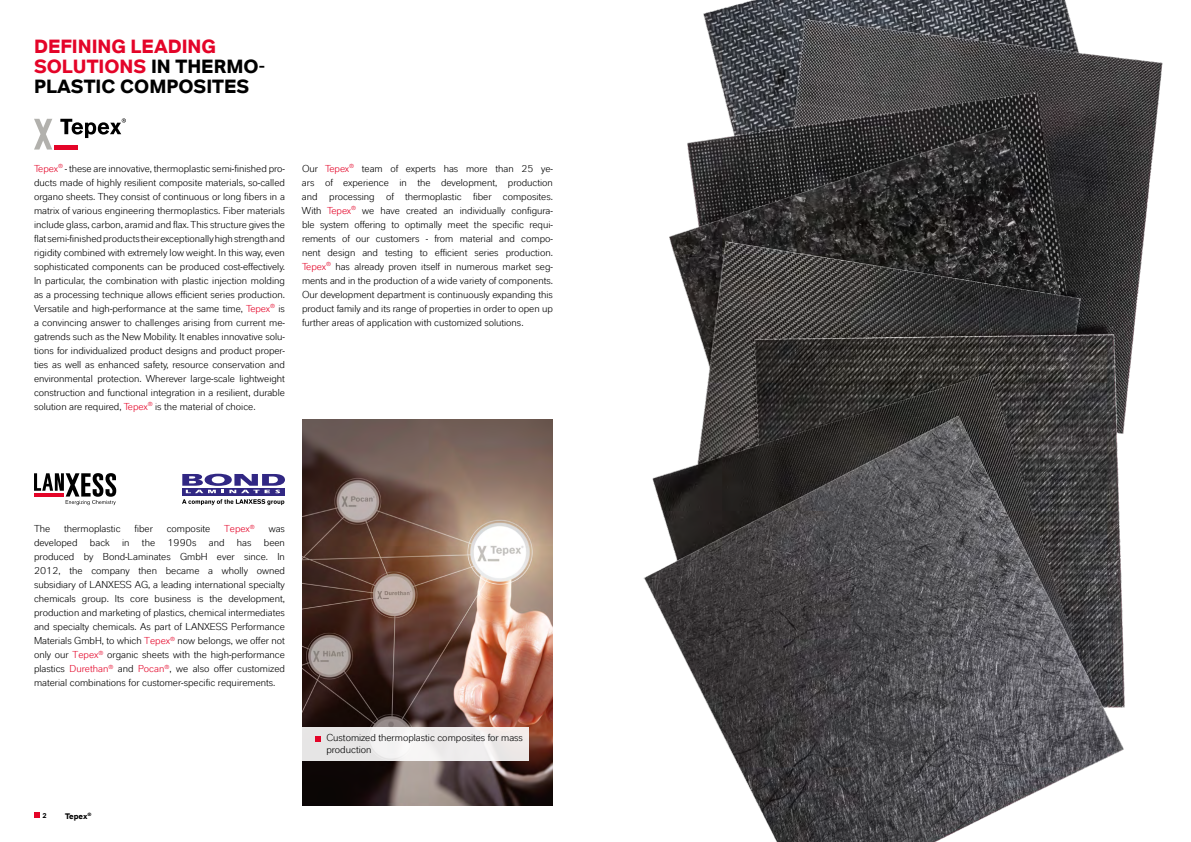
<style>
.page{position:relative;width:1191px;height:842px;background:#fff}
.page>*{position:absolute;margin:0;border:0;box-sizing:border-box;transform-origin:0 0}
.t1{font:700 19px/20px "Lanxess";color:#000}
.t2{font:10px/14px "Lanxess";color:#000;text-align:justify}
.t3{font:10px "Lanxess";color:#e40428}
.t4{font:700 8px "Lanxess";color:#000}
.t5{font:700 7px "Lanxess";color:#000}
.s1{color:#e40428}
</style>
<div class="page">
<img style="left:302px;top:420px;width:251px;height:385px">
<svg style="left:182px;top:499px;width:102px;height:6px"></svg>
<svg style="left:182px;top:493px;width:102px;height:2px"></svg>
<svg style="left:182px;top:474px;width:103px;height:19px"></svg>
<div style="left:302px;top:727px;width:227px;height:34px;background:#eeebea"></div>
<svg style="left:315px;top:736px;width:6px;height:5px"></svg>
<svg style="left:60px;top:118px;width:66px;height:20px"></svg>
<div style="left:55px;top:145px;width:23px;height:5px;background:#e40428"></div>
<svg style="left:34px;top:119px;width:18px;height:31px"></svg>
<svg style="left:34px;top:473px;width:82px;height:32px"></svg>
<svg style="left:34px;top:812px;width:6px;height:6px"></svg>
<img style="left:643px;top:0;width:520px;height:842px">
<h1 class="t1" style="left:34px;top:35px;width:232px"><span class="s1">DEFINING LEADING<br>SOLUTIONS</span> IN THERMO-<br>PLASTIC COMPOSITES</h1>
<p class="t2" style="left:34px;top:161px;width:252px"><span class="s1">Tepex</span><sup>®</sup> - these are innovative, thermoplastic semi-finished pro&shy;ducts made of highly resilient composite materials, so-called organo sheets. They consist of continuous or long fibers in a matrix of various engineering thermoplastics. Fiber materials include glass, carbon, aramid and flax. This structure gives the flat semi-finished products their exceptionally high strength and rigidity combined with extremely low weight. In this way, even sophisticated components can be produced cost-effectively.<br>In particular, the combination with plastic injection molding as a processing technique allows efficient series production.<br>Versatile and high-performance at the same time, <span class="s1">Tepex</span><sup>®</sup> is a convincing answer to challenges arising from current me&shy;gatrends such as the New Mobility. It enables innovative solu&shy;tions for individualized product designs and product proper&shy;ties as well as enhanced safety, resource conservation and environmental protection. Wherever large-scale lightweight construction and functional integration in a resilient, durable solution are required, <span class="s1">Tepex</span><sup>®</sup> is the material of choice.</p>
<p class="t2" style="left:302px;top:161px;width:252px">Our <span class="s1">Tepex</span><sup>®</sup> team of experts has more than 25 ye&shy;ars of experience in the development, production and processing of thermoplastic fiber composites.<br>With <span class="s1">Tepex</span><sup>®</sup> we have created an individually configura&shy;ble system offering to optimally meet the specific requi&shy;rements of our customers - from material and compo&shy;nent design and testing to efficient series production.<br><span class="s1">Tepex</span><sup>®</sup> has already proven itself in numerous market seg&shy;ments and in the production of a wide variety of components.<br>Our development department is continuously expanding this product family and its range of properties in order to open up further areas of application with customized solutions.</p>
<p class="t2" style="left:34px;top:521px;width:18px">The</p>
<p class="t2" style="left:64px;top:521px;width:58px">thermoplastic</p>
<p class="t2" style="left:134px;top:521px;width:20px">fiber</p>
<p class="t2" style="left:167px;top:521px;width:45px">composite</p>
<p class="t3" style="left:224px;top:523px;width:32px">Tepex<sup>®</sup></p>
<p class="t2" style="left:34px;top:521px;width:252px;text-indent:235px">was developed back in the 1990s and has been produced by Bond-Laminates GmbH ever since. In 2012, the company then became a wholly owned subsidiary of LANXESS AG, a leading international specialty chemicals group. Its core business is the development, production and marketing of plastics, chemical intermediates and specialty chemicals. As part of LANXESS Performance Materials GmbH, to which <span class="s1">Tepex</span><sup>®</sup> now belongs, we offer not only our <span class="s1">Tepex</span><sup>®</sup> organic sheets with the high-performance plastics <span class="s1">Durethan</span><sup>®</sup> and <span class="s1">Pocan</span><sup>®</sup>, we also offer customized material combinations for customer-specific requirements.</p>
<p class="t5" style="left:43px;top:810px;width:6px">2</p>
<p class="t4" style="left:65px;top:810px;width:28px">Tepex<sup>®</sup></p>
<p class="t2" style="left:326px;top:732px;width:198px;line-height:12px">Customized thermoplastic composites for mass production</p>
</div>
